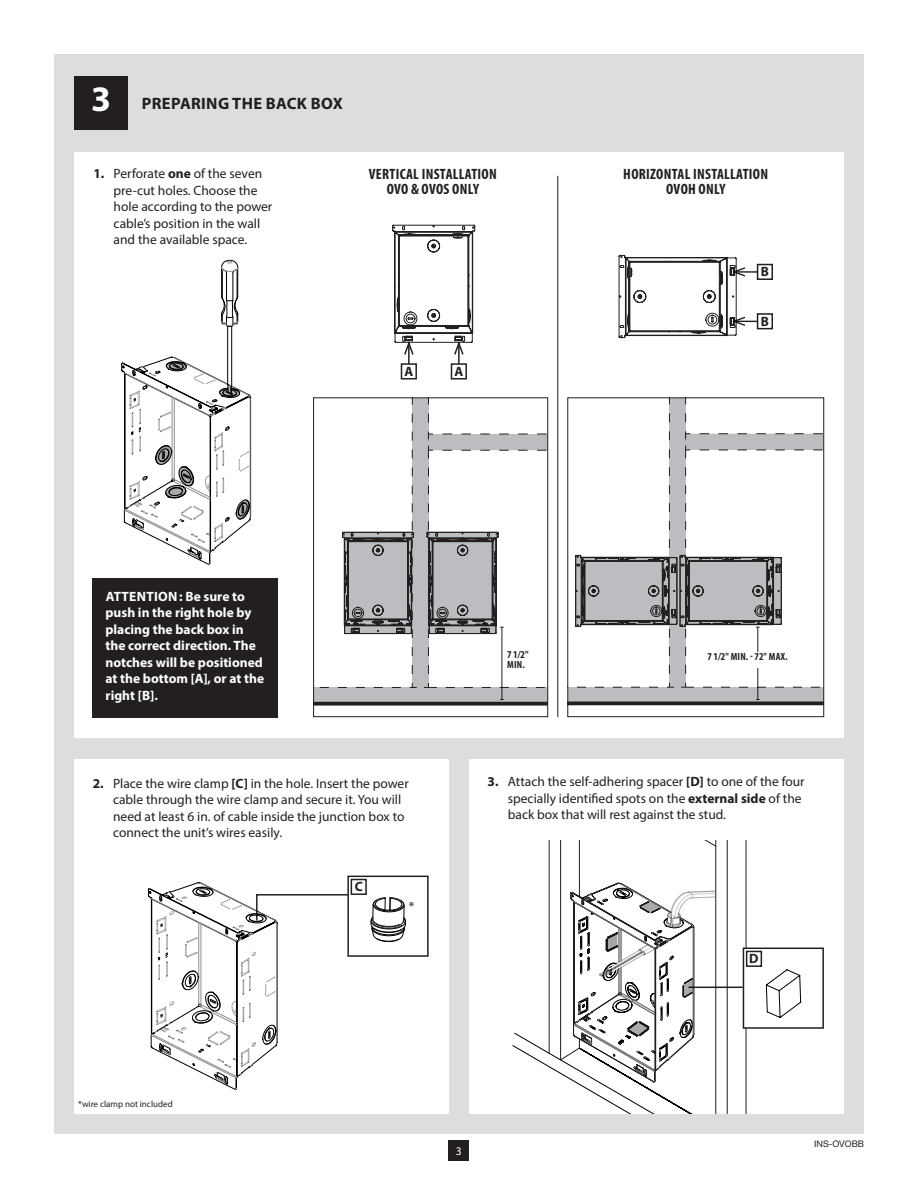
<style>
.page{position:relative;width:918px;height:1188px;background:#fff}
.page>*{position:absolute;margin:0;border:0;box-sizing:border-box;transform-origin:0 0}
.t1{font:700 16.5px "Myriad Pro";letter-spacing:.02em;color:#231f20}
.t2{font:700 condensed 15px/15px "Myriad Pro";letter-spacing:.02em;color:#231f20;text-align:center}
.t3{font:13.5px/16.5px "Myriad Pro";color:#231f20}
.t4{font:700 13.5px/16.5px "Myriad Pro";color:#fff}
.t5{font:700 13.5px "Myriad Pro";color:#231f20}
.t6{font:11.7px "Myriad Pro";color:#fff}
.t7{font:700 condensed 10.5px/10.5px "Myriad Pro";letter-spacing:.02em;color:#231f20}
.t8{font:9px "Myriad Pro";color:#231f20}
.t9{font:9px "Helvetica Neue";color:#231f20}
.s1{font-size:36px;color:#fff}
.s2{font-weight:700}
</style>
<div class="page">
<div style="left:449px;top:1140px;width:20px;height:20px;background:#231f20"></div>
<div style="left:54px;top:54px;width:810px;height:1080px;background:#dcdddf"></div>
<div style="left:74px;top:152px;width:770px;height:586px;background:#fff"></div>
<div style="left:74px;top:759px;width:375px;height:355px;background:#fff"></div>
<div style="left:469px;top:759px;width:375px;height:355px;background:#fff"></div>
<svg style="left:512px;top:840px;width:304px;height:274px"></svg>
<hr style="left:549px;top:840px;width:1px;height:213px;background:#231f20">
<hr style="left:560px;top:840px;width:1px;height:220px;background:#231f20">
<hr style="left:579px;top:840px;width:1px;height:57px;background:#231f20">
<svg style="left:622px;top:840px;width:94px;height:7px"></svg>
<div style="left:716px;top:871px;width:30px;height:51px;background:#fff"></div>
<hr style="left:716px;top:840px;width:1px;height:274px;background:#231f20">
<hr style="left:727px;top:840px;width:1px;height:274px;background:#231f20">
<hr style="left:746px;top:840px;width:1px;height:274px;background:#231f20">
<hr style="left:231px;top:326px;width:1px;height:59px;background:#000101">
<hr style="left:227px;top:326px;width:1px;height:59px;background:#000101">
<svg style="left:221px;top:260px;width:17px;height:67px"></svg>
<svg style="left:121px;top:357px;width:130px;height:208px"></svg>
<svg style="left:166px;top:486px;width:21px;height:12px"></svg>
<div style="left:743px;top:948px;width:80px;height:80px;background:#fff"></div>
<svg style="left:765px;top:969px;width:37px;height:49px"></svg>
<div style="left:743px;top:948px;width:81px;height:81px;border:2px solid #231f20"></div>
<div style="left:746px;top:951px;width:16px;height:16px;border:2px solid #231f20"></div>
<div style="left:757px;top:264px;width:16px;height:16px;border:2px solid #231f20"></div>
<div style="left:757px;top:313px;width:16px;height:16px;border:2px solid #231f20"></div>
<svg style="left:618px;top:255px;width:140px;height:83px"></svg>
<hr style="left:408px;top:343px;width:2px;height:23px;background:#231f20">
<div style="left:401px;top:363px;width:16px;height:17px;border:2px solid #231f20"></div>
<hr style="left:458px;top:343px;width:2px;height:23px;background:#231f20">
<svg style="left:392px;top:225px;width:83px;height:131px"></svg>
<div style="left:451px;top:363px;width:16px;height:17px;border:2px solid #231f20"></div>
<svg style="left:148px;top:882px;width:199px;height:208px"></svg>
<svg style="left:370px;top:897px;width:36px;height:45px"></svg>
<div style="left:347px;top:876px;width:82px;height:81px;border:2px solid #231f20"></div>
<div style="left:351px;top:879px;width:16px;height:16px;border:2px solid #231f20"></div>
<hr style="left:689px;top:987px;width:54px;height:1px;background:#231f20">
<svg style="left:560px;top:883px;width:174px;height:231px"></svg>
<div style="left:568px;top:687px;width:256px;height:16px;background:#bcbdc0"></div>
<hr style="left:568px;top:702px;width:256px;height:3px;background:#231f20">
<div style="left:314px;top:687px;width:234px;height:17px;background:#bcbdc0"></div>
<svg style="left:315px;top:704px;width:231px;height:2px"></svg>
<hr style="left:502px;top:627px;width:1px;height:73px;background:#231f20">
<svg style="left:314px;top:398px;width:234px;height:290px"></svg>
<svg style="left:314px;top:699px;width:234px;height:5px"></svg>
<hr style="left:757px;top:627px;width:1px;height:73px;background:#231f20">
<svg style="left:568px;top:398px;width:256px;height:290px"></svg>
<svg style="left:568px;top:699px;width:256px;height:3px"></svg>
<hr style="left:557px;top:176px;width:1px;height:541px;background:#231f20">
<div style="left:74px;top:76px;width:54px;height:54px;background:#231f20"></div>
<div style="left:92px;top:579px;width:186px;height:139px;background:#231f20"></div>
<div style="left:707px;top:652px;width:100px;height:15px;background:#fff"></div>
<p class="t1" style="left:91px;top:93px;width:253px"><span class="s1">3</span> PREPARING THE BACK BOX</p>
<p class="t3" style="left:114px;top:166px;width:160px;text-indent:-20px"><span class="s2">1.</span> Perforate <span class="s2">one</span> of the seven pre-cut holes. Choose the hole according to the power cable’s position in the wall and the available space.</p>
<p class="t2" style="left:369px;top:166px;width:129px">VERTICAL INSTALLATION<br>OVO &amp; OVOS ONLY</p>
<p class="t2" style="left:623px;top:166px;width:146px">HORIZONTAL INSTALLATION<br>OVOH ONLY</p>
<p class="t5" style="left:761px;top:263px;width:10px">B</p>
<p class="t5" style="left:404px;top:362px;width:10px">A</p>
<p class="t5" style="left:454px;top:362px;width:10px">A</p>
<p class="t5" style="left:761px;top:312px;width:10px">B</p>
<p class="t4" style="left:106px;top:588px;width:160px">ATTENTION: Be sure to push in the right hole by placing the back box in the correct direction. The notches will be positioned at the bottom [A], or at the right [B].</p>
<p class="t3" style="left:113px;top:775px;width:297px;text-indent:-20px"><span class="s2">2.</span> Place the wire clamp <span class="s2">[C]</span> in the hole. Insert the power cable through the wire clamp and secure it. You will need at least 6 in. of cable inside the junction box to connect the unit’s wires easily.</p>
<p class="t5" style="left:355px;top:878px;width:10px">C</p>
<p class="t3" style="left:409px;top:898px;width:7px">*</p>
<p class="t7" style="left:507px;top:649px;width:23px">7 1/2"<br>MIN.</p>
<p class="t7" style="left:707px;top:651px;width:82px">7 1/2" MIN. - 72" MAX.</p>
<p class="t3" style="left:508px;top:773px;width:298px;text-indent:-20px"><span class="s2">3.</span> Attach the self-adhering spacer <span class="s2">[D]</span> to one of the four specially identified spots on the <span class="s2">external side</span> of the back box that will rest against the stud.</p>
<p class="t5" style="left:749px;top:950px;width:11px">D</p>
<p class="t8" style="left:78px;top:1098px;width:96px">*wire clamp not included</p>
<p class="t6" style="left:456px;top:1143px;width:8px">3</p>
<p class="t9" style="left:814px;top:1137px;width:51px">INS-OVOBB</p>
</div>
